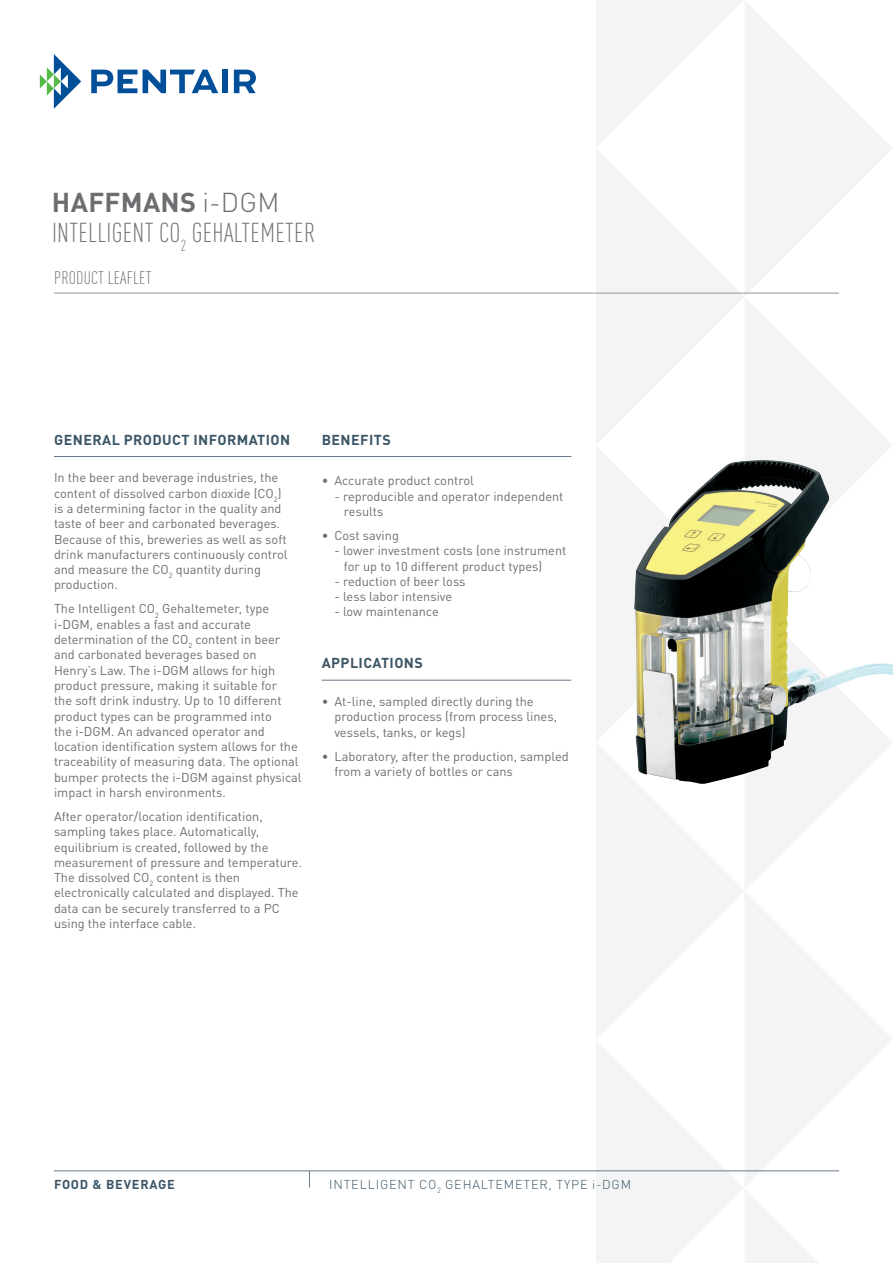
<style>
.page{position:relative;width:893px;height:1263px;background:#fff}
.page>*{position:absolute;margin:0;border:0;box-sizing:border-box;transform-origin:0 0}
.C_Descriptor_Title{font:300 condensed 27px "DIN Pro";letter-spacing:.01em;color:#6c6d70}
.BrandedProductLine_T{font:700 27px "DIN Pro";letter-spacing:.01em;color:#6c6d70}
.C_TitleSection{font:300 condensed 18px "DIN Pro";letter-spacing:.01em;color:#6c6d70}
.C_SubTitleBodyCopy{font:700 14.25px "DIN Pro";letter-spacing:.03em;color:#3b5566}
.C_BodyCopy{font:12.75px/15.3px "DIN Pro";color:#6c6d70}
.BULLETS_body_copy{font:12.75px/15.3px "DIN Pro";color:#6c6d70}
.C_Descriptor_InfoLin{font:300 12.75px "DIN Pro";letter-spacing:.06em;color:#3b5566}
.C_SolutionsPlatform{font:700 12.75px "DIN Pro";letter-spacing:.06em;color:#3b5566}
.s1{font-weight:300}
</style>
<div class="page">
<svg style="left:596px;top:0;width:296px;height:148px"></svg>
<svg style="left:596px;top:148px;width:296px;height:297px"></svg>
<svg style="left:596px;top:445px;width:296px;height:296px;fill:#f4f4f4"></svg>
<svg style="left:596px;top:744px;width:296px;height:428px"></svg>
<svg style="left:596px;top:1039px;width:237px;height:224px;fill:#f4f4f4"></svg>
<hr style="left:54px;top:1170px;width:785px;height:1px;background:#687a8a">
<svg style="left:309px;top:1171px;width:1px;height:16px"></svg>
<svg style="left:40px;top:54px;width:41px;height:55px"></svg>
<svg style="left:91px;top:70px;width:46px;height:23px"></svg>
<svg style="left:143px;top:70px;width:75px;height:23px"></svg>
<div style="left:222px;top:70px;width:6px;height:23px;background:#014e99"></div>
<svg style="left:234px;top:70px;width:22px;height:23px"></svg>
<hr style="left:54px;top:293px;width:785px;height:1px;background:#95979a">
<hr style="left:54px;top:456px;width:517px;height:1px;background:#687a8a">
<img style="left:634px;top:460px;width:259px;height:324px">
<hr style="left:322px;top:680px;width:249px;height:1px;background:#687a8a">
<p class="BrandedProductLine_T" style="left:52px;top:180px;width:229px">HAFFMANS <span class="s1">i-DGM</span></p>
<p class="C_Descriptor_Title" style="left:52px;top:214px;width:265px">INTELLIGENT CO<sub>2</sub> GEHALTEMETER</p>
<p class="C_TitleSection" style="left:54px;top:265px;width:99px">PRODUCT LEAFLET</p>
<p class="C_SubTitleBodyCopy" style="left:54px;top:428px;width:238px">GENERAL PRODUCT INFORMATION</p>
<p class="C_SubTitleBodyCopy" style="left:322px;top:428px;width:71px">BENEFITS</p>
<p class="C_BodyCopy" style="left:54px;top:469px;width:235px">In the beer and beverage industries, the content of dissolved carbon dioxide (CO<sub>2</sub>) is a determining factor in the quality and taste of beer and carbonated beverages.<br>Because of this, breweries as well as soft drink manufacturers continuously control and measure the CO<sub>2</sub> quantity during production.</p>
<p class="C_BodyCopy" style="left:54px;top:600px;width:249px">The Intelligent CO<sub>2</sub> Gehaltemeter, type i-DGM, enables a fast and accurate determination of the CO<sub>2</sub> content in beer and carbonated beverages based on Henry’s Law. The i-DGM allows for high product pressure, making it suitable for<br>the soft drink industry. Up to 10 different product types can be programmed into<br>the i-DGM. An advanced operator and location identification system allows for the traceability of measuring data. The optional bumper protects the i-DGM against physical impact in harsh environments.</p>
<p class="C_BodyCopy" style="left:54px;top:807px;width:250px">After operator/location identification, sampling takes place. Automatically, equilibrium is created, followed by the measurement of pressure and temperature.<br>The dissolved CO<sub>2</sub> content is then electronically calculated and displayed. The data can be securely transferred to a PC using the interface cable.</p>
<p class="BULLETS_body_copy" style="left:322px;top:472px;width:154px">• Accurate product control</p>
<p class="BULLETS_body_copy" style="left:344px;top:487px;width:221px;text-indent:-10px">- reproducible and operator independent results</p>
<p class="BULLETS_body_copy" style="left:322px;top:526px;width:79px">• Cost saving</p>
<p class="BULLETS_body_copy" style="left:344px;top:542px;width:224px;text-indent:-10px">- lower investment costs (one instrument for up to 10 different product types)</p>
<p class="BULLETS_body_copy" style="left:334px;top:572px;width:133px">- reduction of beer loss</p>
<p class="BULLETS_body_copy" style="left:334px;top:588px;width:119px">- less labor intensive</p>
<p class="BULLETS_body_copy" style="left:334px;top:603px;width:106px">- low maintenance</p>
<p class="C_SubTitleBodyCopy" style="left:322px;top:650px;width:103px">APPLICATIONS</p>
<p class="BULLETS_body_copy" style="left:334px;top:692px;width:224px;text-indent:-13px">• At-line, sampled directly during the production process (from process lines, vessels, tanks, or kegs)</p>
<p class="BULLETS_body_copy" style="left:334px;top:747px;width:236px;text-indent:-13px">• Laboratory, after the production, sampled from a variety of bottles or cans</p>
<p class="C_SolutionsPlatform" style="left:54px;top:1174px;width:122px">FOOD &amp; BEVERAGE</p>
<p class="C_Descriptor_InfoLin" style="left:329px;top:1174px;width:303px">INTELLIGENT CO<sub>2</sub> GEHALTEMETER, TYPE i-DGM</p>
</div>
